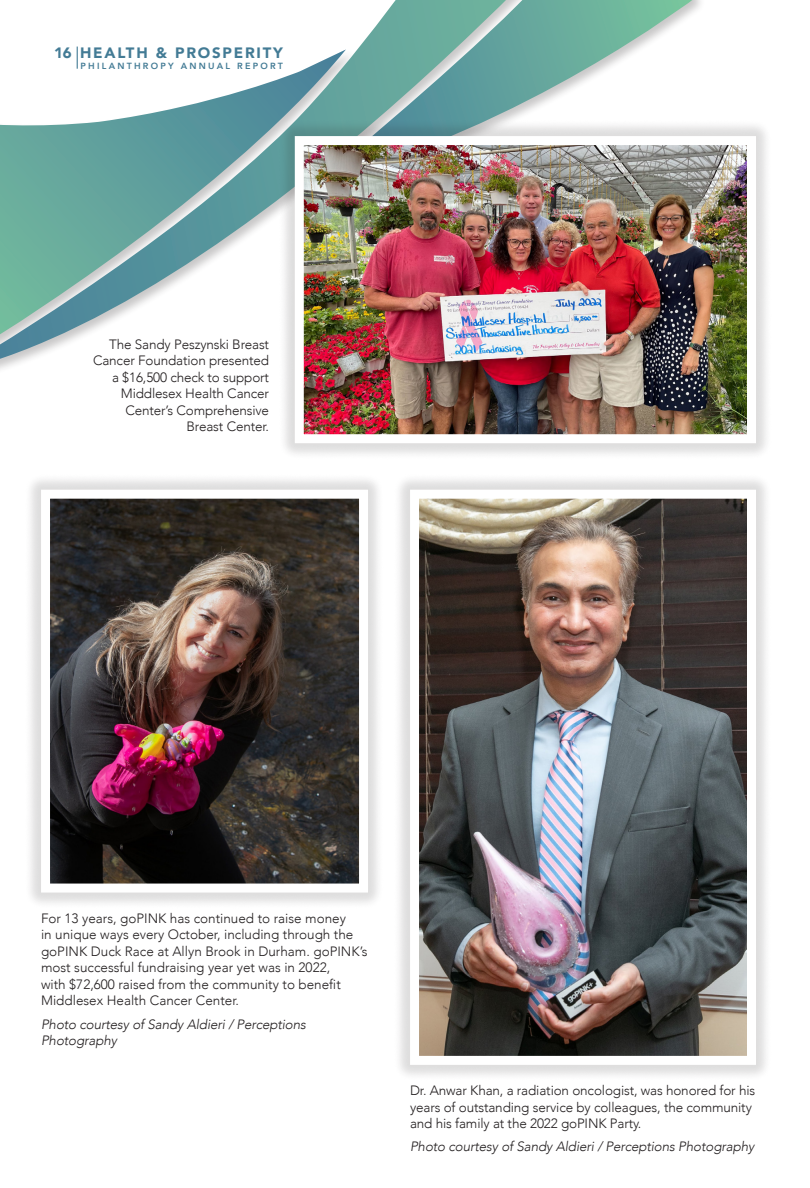
<style>
.page{position:relative;width:810px;height:1188px;background:#fff}
.page>*{position:absolute;margin:0;border:0;box-sizing:border-box;transform-origin:0 0}
.t1{font:900 15px "Avenir";letter-spacing:.12em;color:#437b95}
.STDHeader{font:300 13.5px/16.5px "Avenir";letter-spacing:-.01em;color:#231f20}
.STDHeader-2{font:italic 300 13.5px/16.5px "Avenir";letter-spacing:-.01em;color:#231f20}
.t2{font:800 8.85px "Avenir";letter-spacing:.25em;color:#437b95}
</style>
<div class="page">
<svg style="left:661px;top:0;width:33px;height:34px"></svg>
<svg style="left:0;top:0;width:661px;height:369px"></svg>
<svg style="left:77px;top:47px;width:1px;height:22px"></svg>
<div style="left:278px;top:120px;width:494px;height:340px;background:#231f20;opacity:.15"></div>
<img style="left:305px;top:146px;width:441px;height:287px">
<div style="left:295px;top:136px;width:461px;height:307px;border:9px solid #fff"></div>
<div style="left:24px;top:473px;width:361px;height:436px;background:#231f20;opacity:.15"></div>
<img style="left:51px;top:500px;width:307px;height:383px">
<div style="left:41px;top:490px;width:327px;height:403px;border:9px solid #fff"></div>
<div style="left:393px;top:473px;width:380px;height:608px;background:#231f20;opacity:.15"></div>
<img style="left:420px;top:500px;width:326px;height:555px">
<div style="left:410px;top:490px;width:346px;height:575px;border:9px solid #fff"></div>
<p class="t1" style="left:54px;top:40px;width:19px">16</p>
<p class="t1" style="left:80px;top:40px;width:204px">HEALTH &amp; PROSPERITY</p>
<p class="t2" style="left:81px;top:59px;width:204px">PHILANTHROPY ANNUAL REPORT</p>
<p class="STDHeader" style="left:93px;top:336px;width:178px;text-align:right">The Sandy Peszynski Breast<br>Cancer Foundation presented a $16,500 check to support<br>Middlesex Health Cancer<br>Center’s Comprehensive<br>Breast Center.</p>
<p class="STDHeader" style="left:41px;top:910px;width:328px">For 13 years, goPINK has continued to raise money<br>in unique ways every October, including through the goPINK Duck Race at Allyn Brook in Durham. goPINK’s most successful fundraising year yet was in 2022,<br>with $72,600 raised from the community to benefit Middlesex Health Cancer Center.</p>
<p class="STDHeader-2" style="left:41px;top:1016px;width:266px">Photo courtesy of Sandy Aldieri / Perceptions<br>Photography</p>
<p class="STDHeader" style="left:410px;top:1082px;width:347px">Dr. Anwar Khan, a radiation oncologist, was honored for his years of outstanding service by colleagues, the community and his family at the 2022 goPINK Party.</p>
<p class="STDHeader-2" style="left:410px;top:1138px;width:346px">Photo courtesy of Sandy Aldieri / Perceptions Photography</p>
</div>
